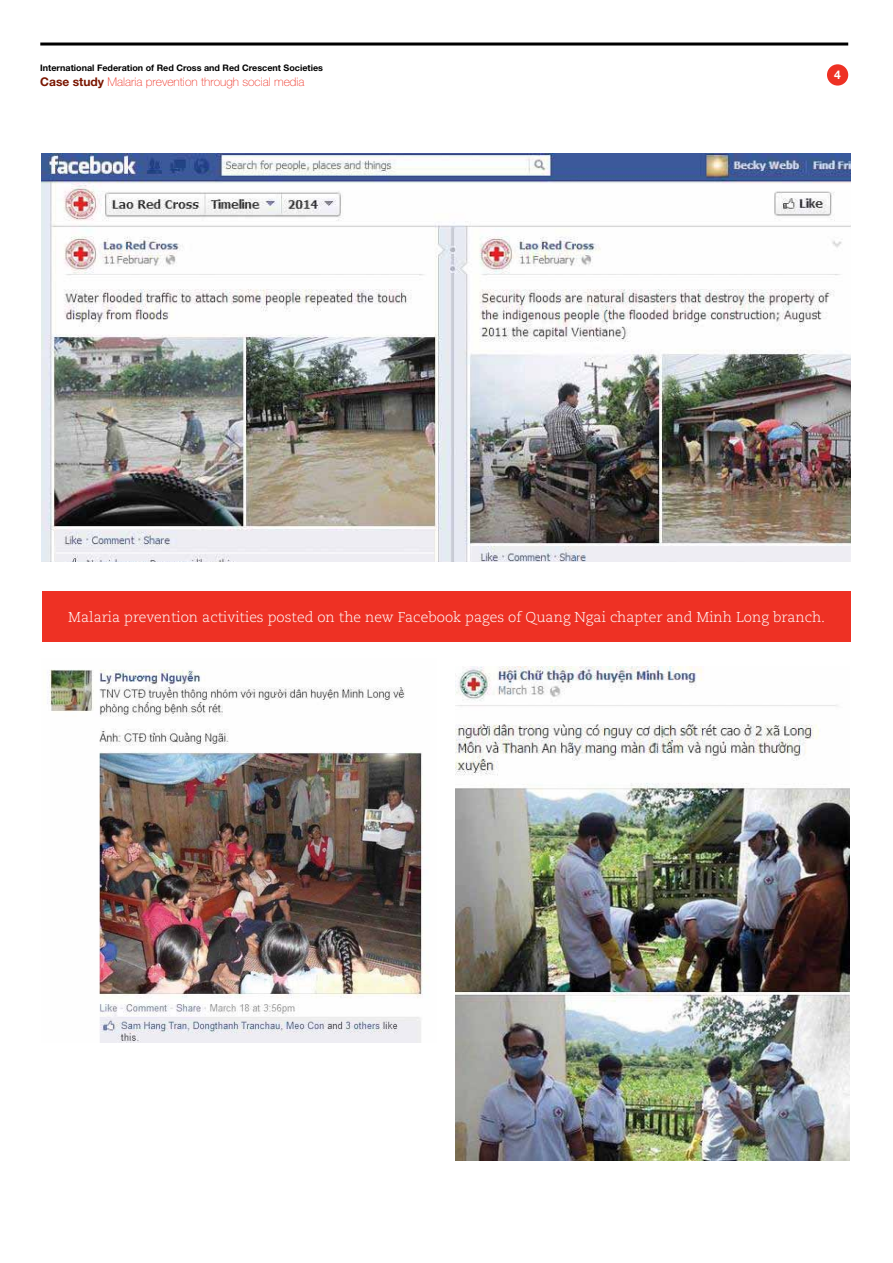
<style>
.page{position:relative;width:893px;height:1263px;background:#fff}
.page>*{position:absolute;margin:0;border:0;box-sizing:border-box;transform-origin:0 0}
.t1{font:300 14.25px "Caecilia LT Std";color:#fff}
.t2{font:100 12px "Helvetica Neue LT Std";color:#ee3124}
.t3{font:700 12px "Helvetica Neue LT Std";color:#fff}
.t4{font:700 9px "Helvetica Neue LT Std";color:#000}
.s1{font-weight:700;color:#7a1600}
</style>
<div class="page">
<hr style="left:40px;top:43px;width:808px;height:3px;background:#000">
<div style="left:827px;top:64px;width:21px;height:22px;background:#ee3124;border-radius:50%"></div>
<img style="left:42px;top:153px;width:808px;height:409px">
<img style="left:47px;top:669px;width:381px;height:373px">
<img style="left:455px;top:666px;width:395px;height:494px">
<div style="left:42px;top:592px;width:808px;height:50px;background:#ee3124"></div>
<p class="t4" style="left:40px;top:62px;width:284px">International Federation of Red Cross and Red Crescent Societies</p>
<p class="t2" style="left:40px;top:74px;width:266px"><span class="s1">Case study</span> Malaria prevention through social media</p>
<p class="t3" style="left:834px;top:67px;width:8px">4</p>
<p class="t1" style="left:68px;top:609px;width:759px">Malaria prevention activities posted on the new Facebook pages of Quang Ngai chapter and Minh Long branch.</p>
</div>
